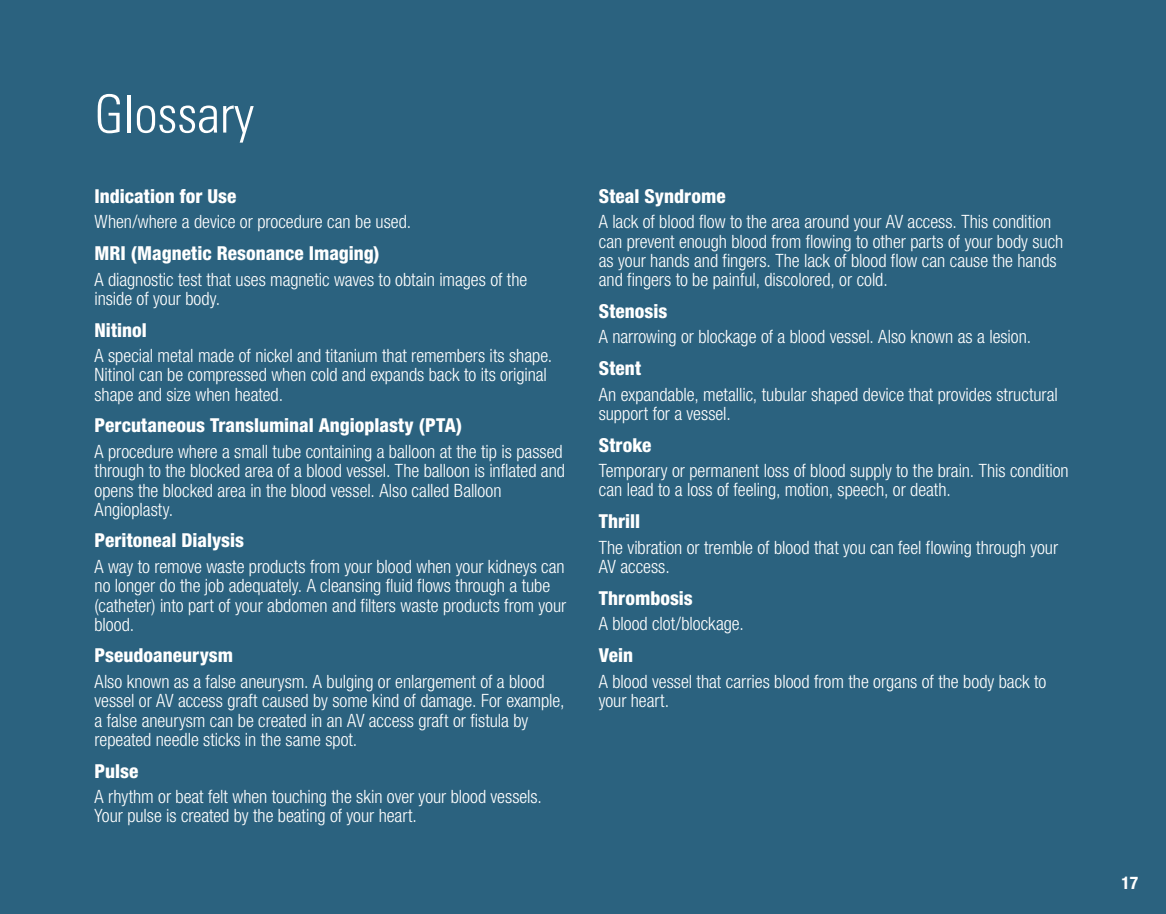
<style>
.page{position:relative;width:1166px;height:914px;background:#2b627f}
.page>*{position:absolute;margin:0;border:0;box-sizing:border-box;transform-origin:0 0}
.t1{font:300 condensed 52.5px "Univers LT Std";letter-spacing:-.01em;color:#fff}
.Glossary_Headline{font:800 condensed 19.25px "Helvetica Neue LT Pro";color:#fff}
.Glossary_text{font:300 condensed 18.38px/19.2px "Helvetica Neue LT Pro";color:#fff}
.t2{font:700 condensed 17.5px "Helvetica Neue LT Pro";color:#fff}
</style>
<div class="page">
<h1 class="t1" style="left:94px;top:82px;width:161px">Glossary</h1>
<p class="Glossary_Headline" style="left:94px;top:184px;width:143px">Indication for Use</p>
<p class="Glossary_text" style="left:94px;top:212px;width:318px">When/where a device or procedure can be used.</p>
<p class="Glossary_Headline" style="left:94px;top:241px;width:286px">MRI (Magnetic Resonance Imaging)</p>
<p class="Glossary_text" style="left:94px;top:269px;width:434px">A diagnostic test that uses magnetic waves to obtain images of the inside of your body.</p>
<p class="Glossary_Headline" style="left:94px;top:318px;width:54px">Nitinol</p>
<p class="Glossary_text" style="left:94px;top:346px;width:459px">A special metal made of nickel and titanium that remembers its shape.<br>Nitinol can be compressed when cold and expands back to its original shape and size when heated.</p>
<p class="Glossary_Headline" style="left:94px;top:414px;width:369px">Percutaneous Transluminal Angioplasty (PTA)</p>
<p class="Glossary_text" style="left:94px;top:442px;width:472px">A procedure where a small tube containing a balloon at the tip is passed through to the blocked area of a blood vessel. The balloon is inflated and opens the blocked area in the blood vessel. Also called Balloon Angioplasty.</p>
<p class="Glossary_Headline" style="left:94px;top:529px;width:151px">Peritoneal Dialysis</p>
<p class="Glossary_text" style="left:94px;top:557px;width:473px">A way to remove waste products from your blood when your kidneys can no longer do the job adequately. A cleansing fluid flows through a tube (catheter) into part of your abdomen and filters waste products from your blood.</p>
<p class="Glossary_Headline" style="left:94px;top:644px;width:140px">Pseudoaneurysm</p>
<p class="Glossary_text" style="left:94px;top:671px;width:471px">Also known as a false aneurysm. A bulging or enlargement of a blood vessel or AV access graft caused by some kind of damage. For example, a false aneurysm can be created in an AV access graft or fistula by repeated needle sticks in the same spot.</p>
<p class="Glossary_Headline" style="left:94px;top:758px;width:45px">Pulse</p>
<p class="Glossary_text" style="left:94px;top:786px;width:449px">A rhythm or beat felt when touching the skin over your blood vessels.<br>Your pulse is created by the beating of your heart.</p>
<p class="Glossary_Headline" style="left:598px;top:184px;width:128px">Steal Syndrome</p>
<p class="Glossary_text" style="left:598px;top:212px;width:466px">A lack of blood flow to the area around your AV access. This condition can prevent enough blood from flowing to other parts of your body such as your hands and fingers. The lack of blood flow can cause the hands and fingers to be painful, discolored, or cold.</p>
<p class="Glossary_Headline" style="left:598px;top:299px;width:70px">Stenosis</p>
<p class="Glossary_text" style="left:598px;top:327px;width:434px">A narrowing or blockage of a blood vessel. Also known as a lesion.</p>
<p class="Glossary_Headline" style="left:598px;top:356px;width:44px">Stent</p>
<p class="Glossary_text" style="left:598px;top:384px;width:460px">An expandable, metallic, tubular shaped device that provides structural support for a vessel.</p>
<p class="Glossary_Headline" style="left:598px;top:433px;width:54px">Stroke</p>
<p class="Glossary_text" style="left:598px;top:461px;width:471px">Temporary or permanent loss of blood supply to the brain. This condition can lead to a loss of feeling, motion, speech, or death.</p>
<p class="Glossary_Headline" style="left:598px;top:509px;width:43px">Thrill</p>
<p class="Glossary_text" style="left:598px;top:537px;width:461px">The vibration or tremble of blood that you can feel flowing through your<br>AV access.</p>
<p class="Glossary_Headline" style="left:598px;top:586px;width:96px">Thrombosis</p>
<p class="Glossary_text" style="left:598px;top:614px;width:146px">A blood clot/blockage.</p>
<p class="Glossary_Headline" style="left:598px;top:643px;width:36px">Vein</p>
<p class="Glossary_text" style="left:598px;top:671px;width:449px">A blood vessel that carries blood from the organs of the body back to your heart.</p>
<p class="t2" style="left:1121px;top:872px;width:18px">17</p>
</div>
